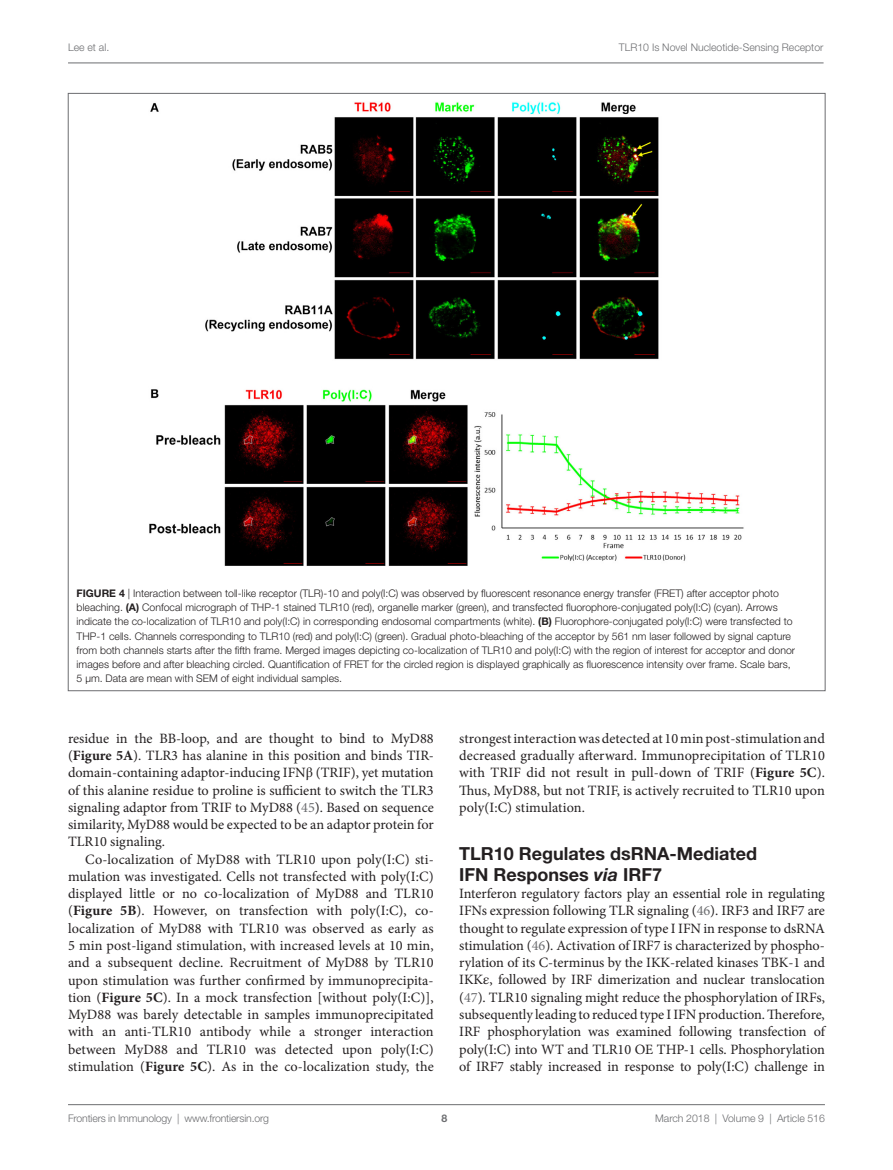
<style>
.page{position:relative;width:893px;height:1170px;background:#fff}
.page>*{position:absolute;margin:0;border:0;box-sizing:border-box;transform-origin:0 0}
.t1{font:700 18px "Helvetica Neue LT Std";color:#231f20}
.t2{font:14.25px/17.2px "Minion Pro";color:#231f20;text-align:justify}
.t3{font:300 10.5px/14.2px "Helvetica Neue LT Std";color:#231f20}
.t4{font:300 10.5px "Helvetica Neue LT Std";color:#6c6d70}
.t5{font:700 10.5px "Helvetica Neue LT Std";color:#6c6d70}
.s1{font-weight:700}
.s2{font-family:"STIX General"}
.s3{color:#6c6d70}
.s4{font-style:italic}
</style>
<div class="page">
<img style="left:149px;top:102px;width:595px;height:464px">
<hr style="left:68px;top:63px;width:756px;height:1px;background:#6c6d70">
<hr style="left:68px;top:1104px;width:757px;height:1px;background:#6c6d70">
<p class="t4" style="left:68px;top:41px;width:43px">Lee et al.</p>
<p class="t4" style="left:619px;top:41px;width:206px">TLR10 Is Novel Nucleotide-Sensing Receptor</p>
<p class="t3" style="left:77px;top:585px;width:720px"><span class="s1">Figure 4</span> | Interaction between toll-like receptor (TLR)-10 and poly(I:C) was observed by fluorescent resonance energy transfer (FRET) after acceptor photo bleaching. <span class="s1">(A)</span> Confocal micrograph of THP-1 stained TLR10 (red), organelle marker (green), and transfected fluorophore-conjugated poly(I:C) (cyan). Arrows indicate the co-localization of TLR10 and poly(I:C) in corresponding endosomal compartments (white). <span class="s1">(B)</span> Fluorophore-conjugated poly(I:C) were transfected to THP-1 cells. Channels corresponding to TLR10 (red) and poly(I:C) (green). Gradual photo-bleaching of the acceptor by 561 nm laser followed by signal capture from both channels starts after the fifth frame. Merged images depicting co-localization of TLR10 and poly(I:C) with the region of interest for acceptor and donor images before and after bleaching circled. Quantification of FRET for the circled region is displayed graphically as fluorescence intensity over frame. Scale bars, 5 µm. Data are mean with SEM of eight individual samples.</p>
<p class="t2" style="left:68px;top:729px;width:367px">residue in the BB-loop, and are thought to bind to MyD88 (<span class="s1">Figure 5A</span>). TLR3 has alanine in this position and binds TIR&shy;domain-containing adaptor-inducing IFN<span class="s2">β</span> (TRIF), yet mutation of this alanine residue to proline is sufficient to switch the TLR3 signaling adaptor from TRIF to MyD88 (<span class="s3">45</span>). Based on sequence similarity, MyD88 would be expected to be an adaptor protein for TLR10 signaling.</p>
<p class="t2" style="left:68px;top:850px;width:367px;text-indent:17px">Co-localization of MyD88 with TLR10 upon poly(I:C) sti&shy;mulation was investigated. Cells not transfected with poly(I:C) displayed little or no co-localization of MyD88 and TLR10 (<span class="s1">Figure 5B</span>). However, on transfection with poly(I:C), co&shy;localization of MyD88 with TLR10 was observed as early as 5 min post-ligand stimulation, with increased levels at 10 min, and a subsequent decline. Recruitment of MyD88 by TLR10 upon stimulation was further confirmed by immunoprecipita&shy;tion (<span class="s1">Figure 5C</span>). In a mock transfection [without poly(I:C)], MyD88 was barely detectable in samples immunoprecipitated with an anti-TLR10 antibody while a stronger interaction between MyD88 and TLR10 was detected upon poly(I:C) stimulation (<span class="s1">Figure 5C</span>). As in the co-localization study, the</p>
<p class="t2" style="left:459px;top:729px;width:367px">strongest interaction was detected at 10 min post-stimulation and decreased gradually afterward. Immunoprecipitation of TLR10 with TRIF did not result in pull-down of TRIF (<span class="s1">Figure 5C</span>).<br>Thus, MyD88, but not TRIF, is actively recruited to TLR10 upon poly(I:C) stimulation.</p>
<p class="t1" style="left:459px;top:842px;width:186px">TLR 10 Regulates dsRNA</p>
<p class="t1" style="left:670px;top:842px;width:89px">-Mediated</p>
<p class="t1" style="left:459px;top:863px;width:204px">IFN Responses <span class="s4">via</span> IR F7</p>
<p class="t2" style="left:459px;top:884px;width:367px">Interferon regulatory factors play an essential role in regulating IFNs expression following TLR signaling (<span class="s3">46</span>). IRF3 and IRF7 are thought to regulate expression of type I IFN in response to dsRNA stimulation (<span class="s3">46</span>). Activation of IRF7 is characterized by phospho&shy;rylation of its C-terminus by the IKK-related kinases TBK-1 and IKK<span class="s2">ε</span>, followed by IRF dimerization and nuclear translocation (<span class="s3">47</span>). TLR10 signaling might reduce the phosphorylation of IRFs, subsequently leading to reduced type I IFN production. Therefore, IRF phosphorylation was examined following transfection of poly(I:C) into WT and TLR10 OE THP-1 cells. Phosphorylation of IRF7 stably increased in response to poly(I:C) challenge in</p>
<p class="t4" style="left:68px;top:1111px;width:203px">Frontiers in Immunology | www.frontiersin.org</p>
<p class="t4" style="left:655px;top:1111px;width:171px">March 2018 | Volume 9 | Article 516</p>
<p class="t5" style="left:441px;top:1111px;width:7px">8</p>
</div>
